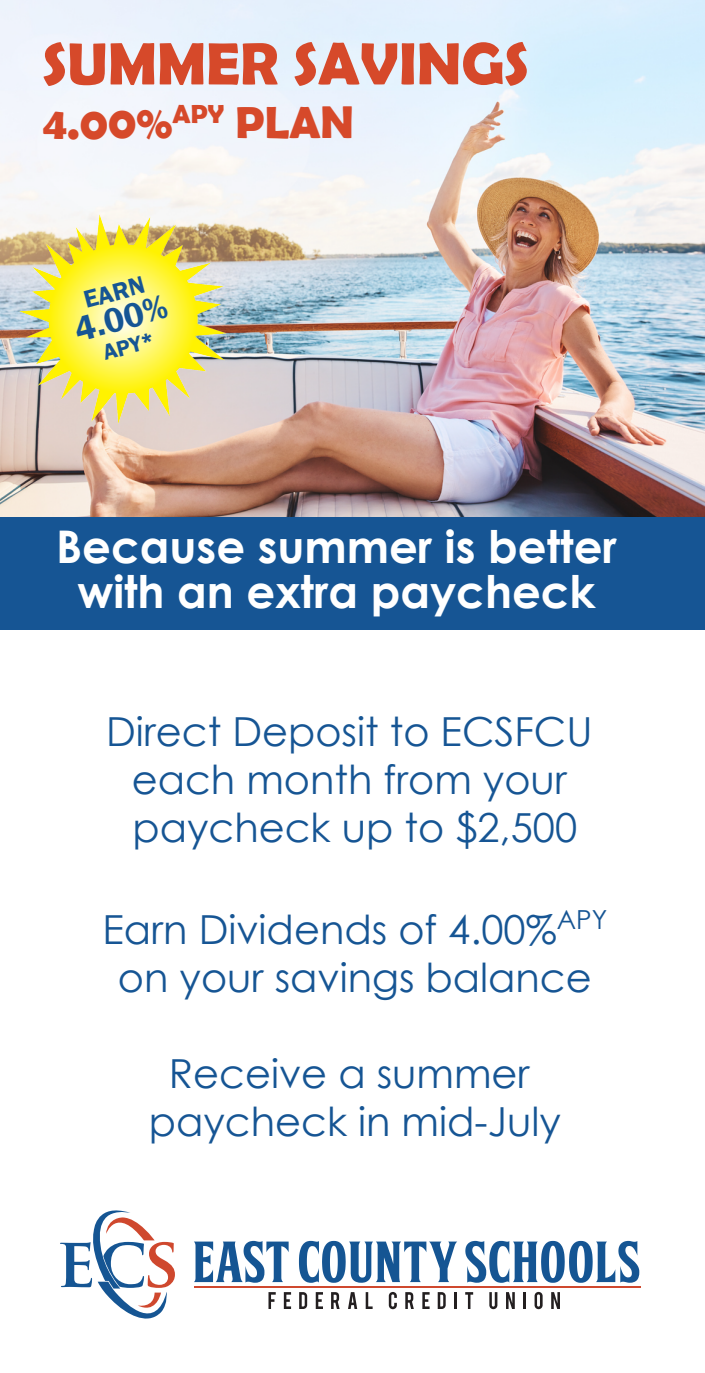
<style>
.page{position:relative;width:705px;height:1373px;background:#fff}
.page>*{position:absolute;margin:0;border:0;box-sizing:border-box;transform-origin:0 0}
.t1{font:700 60px "Berlin Sans FB Demi";color:#d6492a}
.t2{font:700 45px/45px "Century Gothic";color:#fff;text-align:center}
.t3{font:700 45px "Berlin Sans FB Demi";color:#d6492a}
.t4{font:40px/48px "Century Gothic";color:#165594;text-align:center}
.t5{font:600 35px "Franklin Gothic";color:#165594}
.t6{font:600 25px "Franklin Gothic";color:#165594}
.t7{font:600 22.5px "Franklin Gothic";color:#165594}
</style>
<div class="page">
<img style="left:0;top:0;width:705px;height:518px">
<div style="left:0;top:518px;width:705px;height:112px;background:#165594"></div>
<hr style="left:194px;top:1286px;width:446px;height:2px;background:#cf482e">
<svg style="left:269px;top:1292px;width:7px;height:17px"></svg>
<svg style="left:284px;top:1292px;width:7px;height:17px"></svg>
<svg style="left:299px;top:1292px;width:8px;height:17px"></svg>
<svg style="left:316px;top:1292px;width:7px;height:17px"></svg>
<svg style="left:331px;top:1292px;width:9px;height:17px"></svg>
<svg style="left:348px;top:1292px;width:9px;height:17px"></svg>
<svg style="left:366px;top:1292px;width:7px;height:17px"></svg>
<svg style="left:389px;top:1292px;width:8px;height:17px"></svg>
<svg style="left:405px;top:1292px;width:9px;height:17px"></svg>
<svg style="left:422px;top:1292px;width:8px;height:17px"></svg>
<svg style="left:438px;top:1292px;width:8px;height:17px"></svg>
<hr style="left:454px;top:1292px;width:3px;height:17px;background:#231f20">
<svg style="left:465px;top:1292px;width:8px;height:17px"></svg>
<svg style="left:489px;top:1292px;width:8px;height:17px"></svg>
<svg style="left:506px;top:1292px;width:9px;height:17px"></svg>
<hr style="left:523px;top:1292px;width:3px;height:17px;background:#231f20">
<svg style="left:535px;top:1291px;width:8px;height:18px"></svg>
<svg style="left:551px;top:1292px;width:9px;height:17px"></svg>
<svg style="left:194px;top:1240px;width:95px;height:42px"></svg>
<svg style="left:299px;top:1240px;width:158px;height:42px"></svg>
<svg style="left:465px;top:1240px;width:174px;height:42px"></svg>
<svg style="left:60px;top:1210px;width:115px;height:109px"></svg>
<img style="left:19px;top:215px;width:207px;height:208px">
<h1 class="t1" style="left:42px;top:29px;width:488px">SUMMER SAVINGS</h1>
<p class="t3" style="left:42px;top:97px;width:313px">4.00%<sup>APY</sup> PLAN</p>
<p class="t6" style="left:80px;top:285px;width:64px;rotate:-15deg">EARN</p>
<p class="t5" style="left:70px;top:309px;width:96px;rotate:-15deg">4.00%</p>
<p class="t7" style="left:100px;top:339px;width:54px;rotate:-15deg">APY*</p>
<p class="t2" style="left:56px;top:522px;width:562px">Because summer is better with an extra paycheck</p>
<p class="t4" style="left:106px;top:706px;width:488px">Direct Deposit to ECSFCU each month from your paycheck up to $2,500</p>
<p class="t4" style="left:102px;top:904px;width:506px">Earn Dividends of 4.00%<sup>APY </sup>on your savings balance</p>
<p class="t4" style="left:149px;top:1048px;width:414px">Receive a summer paycheck in mid-July</p>
</div>
